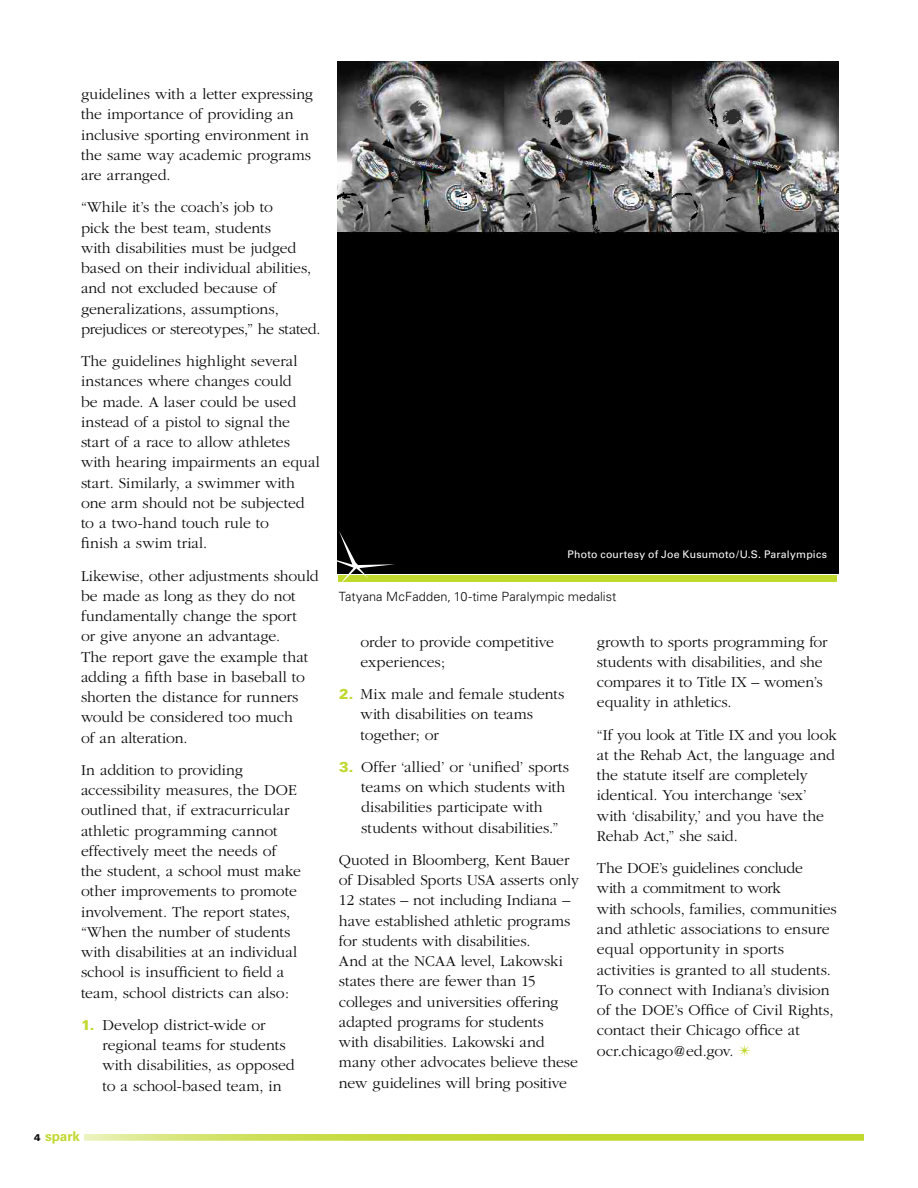
<style>
.page{position:relative;width:918px;height:1188px;background:#fff}
.page>*{position:absolute;margin:0;border:0;box-sizing:border-box;transform-origin:0 0}
.t1{font:300 15.75px/20.2px "Garamond";letter-spacing:-.005em;color:#0b0a0b}
.t2{font:700 13.5px "Univers";color:#c1d82f}
.t3{font:300 12.75px "Univers";letter-spacing:.01em;color:#0b0a0b}
.t4{font:10.5px "Univers";letter-spacing:.02em;color:#fff}
.s1{font-family:"Univers";font-weight:900;font-size:14.25px;color:#c1d82f}
.s2{font-weight:900;font-size:9.75px;color:#0b0a0b}
.s3{color:#c1d82f}
</style>
<div class="page">
<img style="left:337px;top:61px;width:501px;height:512px">
<img style="left:337px;top:96px;width:432px;height:144px">
<img style="left:591px;top:101px;width:155px;height:75px">
<img style="left:401px;top:96px;width:190px;height:80px">
<img style="left:337px;top:176px;width:450px;height:46px">
<img style="left:568px;top:199px;width:259px;height:41px">
<div style="left:339px;top:575px;width:498px;height:6px;background:#c1d82f"></div>
<div style="left:567px;top:548px;width:264px;height:16px;background:#010001"></div>
<svg style="left:337px;top:530px;width:58px;height:52px"></svg>
<svg style="left:84px;top:1134px;width:780px;height:7px;background:#cadd4e"></svg>
<p class="t1" style="left:81px;top:84px;width:234px">guidelines with a letter expressing the importance of providing an inclusive sporting environment in the same way academic programs are arranged.</p>
<p class="t1" style="left:81px;top:197px;width:241px">“While it’s the coach’s job to<br>pick the best team, students<br>with disabilities must be judged based on their individual abilities, and not excluded because of generalizations, assumptions, prejudices or stereotypes,” he stated.</p>
<p class="t1" style="left:81px;top:351px;width:240px">The guidelines highlight several instances where changes could<br>be made. A laser could be used instead of a pistol to signal the start of a race to allow athletes with hearing impairments an equal start. Similarly, a swimmer with one arm should not be subjected to a two-hand touch rule to<br>finish a swim trial.</p>
<p class="t1" style="left:81px;top:566px;width:239px">Likewise, other adjustments should be made as long as they do not fundamentally change the sport<br>or give anyone an advantage.<br>The report gave the example that adding a fifth base in baseball to shorten the distance for runners would be considered too much<br>of an alteration.</p>
<p class="t1" style="left:81px;top:760px;width:222px">In addition to providing accessibility measures, the DOE outlined that, if extracurricular athletic programming cannot effectively meet the needs of the student, a school must make other improvements to promote involvement. The report states, “When the number of students with disabilities at an individual school is insufficient to field a team, school districts can also:</p>
<p class="t1" style="left:102px;top:1015px;width:194px;text-indent:-21px"><span class="s1">1.</span> Develop district-wide or regional teams for students with disabilities, as opposed to a school-based team, in</p>
<p class="t2" style="left:34px;top:1128px;width:47px"><span class="s2">4</span> spark</p>
<p class="t4" style="left:567px;top:548px;width:261px">Photo courtesy of Joe Kusumoto/U.S. Paralympics</p>
<p class="t3" style="left:339px;top:588px;width:279px">Tatyana M cFadden, 10-time Paralympic medalist</p>
<p class="t1" style="left:360px;top:632px;width:195px">order to provide competitive experiences;</p>
<p class="t1" style="left:361px;top:684px;width:205px;text-indent:-22px"><span class="s1">2.</span> Mix male and female students with disabilities on teams together; or</p>
<p class="t1" style="left:361px;top:757px;width:209px;text-indent:-22px"><span class="s1">3.</span> Offer ‘allied’ or ‘unified’ sports teams on which students with disabilities participate with students without disabilities.”</p>
<p class="t1" style="left:339px;top:850px;width:241px">Quoted in Bloomberg, Kent Bauer of Disabled Sports USA asserts only 12 states – not including Indiana – have established athletic programs for students with disabilities.<br>And at the NCAA level, Lakowski states there are fewer than 15 colleges and universities offering adapted programs for students<br>with disabilities. Lakowski and many other advocates believe these new guidelines will bring positive</p>
<p class="t1" style="left:597px;top:632px;width:232px">growth to sports programming for students with disabilities, and she compares it to Title IX – women’s equality in athletics.</p>
<p class="t1" style="left:597px;top:725px;width:241px">“If you look at Title IX and you look at the Rehab Act, the language and the statute itself are completely identical. You interchange ‘sex’ with ‘disability,’ and you have the<br>Rehab Act,” she said.</p>
<p class="t1" style="left:597px;top:858px;width:241px">The DOE’s guidelines conclude<br>with a commitment to work<br>with schools, families, communities and athletic associations to ensure equal opportunity in sports activities is granted to all students.<br>To connect with Indiana’s division of the DOE’s Office of Civil Rights, contact their Chicago office at ocr.chicago@ed.gov. <span class="s3">✴</span></p>
</div>
